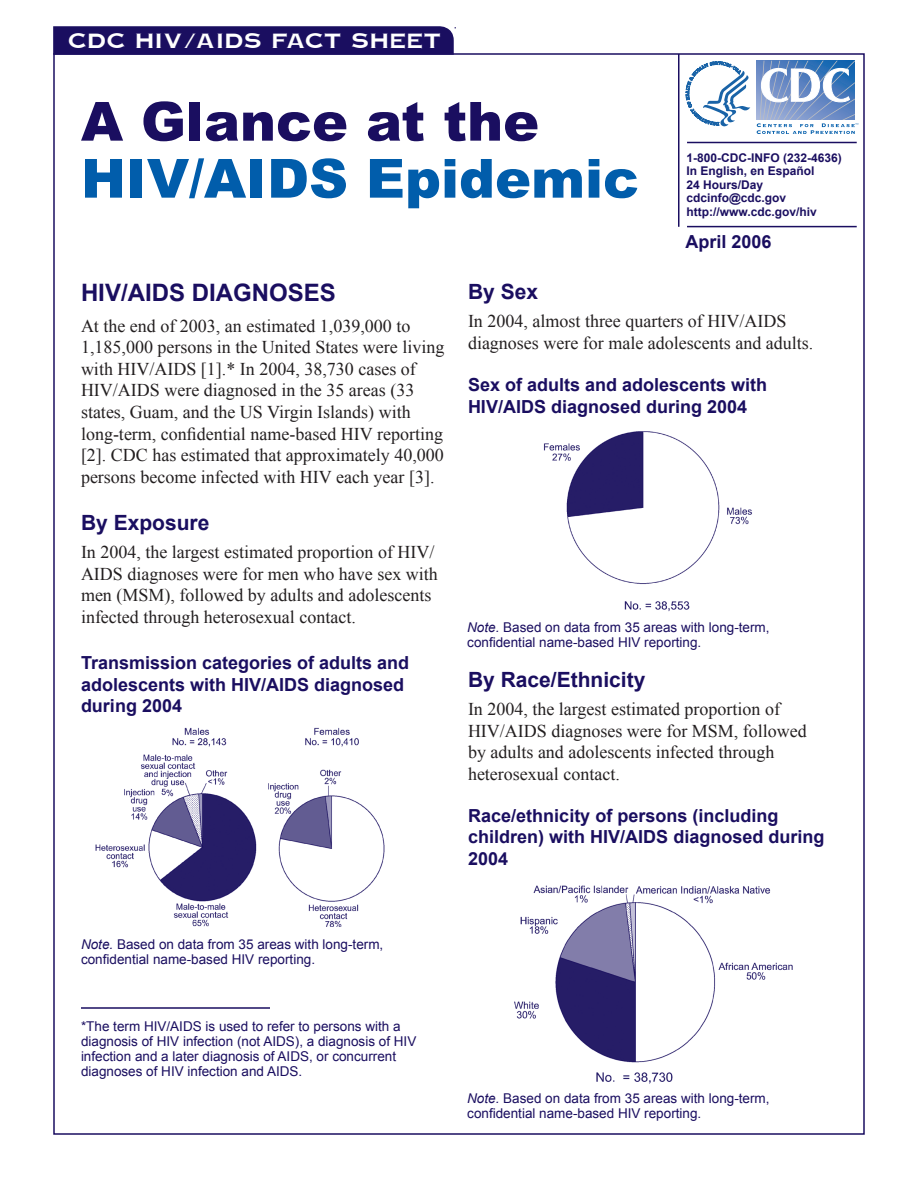
<style>
.page{position:relative;width:918px;height:1188px;background:#fff}
.page>*{position:absolute;margin:0;border:0;box-sizing:border-box;transform-origin:0 0}
.t1{font:900 54px "Arial";color:#015dab}
.t2{font:900 54px "Arial";color:#1a0e60}
.t3{font:700 24px "Arial";color:#1a0e60}
.t4{font:700 21px "Arial";color:#1a0e60}
.t5{font:18px/21.6px "Times New Roman";color:#231f20}
.t6{font:700 18px/21.6px "Arial";color:#1a0e60}
.t7{font:700 18px "Copper Pot";letter-spacing:.1em;color:#fff}
.t8{font:13.5px/15px "Arial";color:#1a0e60}
.t9{font:700 12px/13.5px "Arial";color:#1a0e60}
.s1{font-style:italic}
</style>
<div class="page">
<svg style="left:53px;top:26px;width:403px;height:30px;background:#251a68"></svg>
<svg style="left:757px;top:61px;width:101px;height:73px"></svg>
<hr style="left:678px;top:54px;width:2px;height:173px;background:#1a0e60">
<hr style="left:687px;top:142px;width:170px;height:1px;background:#1a0e60">
<svg style="left:686px;top:62px;width:64px;height:65px"></svg>
<hr style="left:687px;top:226px;width:170px;height:1px;background:#1a0e60">
<hr style="left:81px;top:1007px;width:189px;height:2px;background:#1a0e60">
<img style="left:95px;top:727px;width:290px;height:200px">
<img style="left:543px;top:431px;width:209px;height:181px">
<img style="left:514px;top:885px;width:279px;height:199px">
<p class="t7" style="left:69px;top:27px;width:373px">CDC HIV/AIDS FACT SHEET</p>
<p class="t2" style="left:81px;top:82px;width:460px">A Glance at the</p>
<p class="t1" style="left:81px;top:139px;width:560px">HIV/AIDS Epidemic</p>
<p class="t9" style="left:687px;top:151px;width:157px">1-800-CDC-INFO (232-4636)<br>In English, en Español</p>
<p class="t9" style="left:687px;top:178px;width:78px">24 Hours/Day</p>
<p class="t9" style="left:687px;top:192px;width:101px">cdcinfo@cdc.gov</p>
<p class="t9" style="left:687px;top:205px;width:132px">http://www.cdc.gov/hiv</p>
<p class="t6" style="left:686px;top:231px;width:88px">April 2006</p>
<p class="t3" style="left:81px;top:277px;width:256px">HIV/AIDS DIAGNOSES</p>
<p class="t5" style="left:81px;top:314px;width:365px">At the end of 2003, an estimated 1,039,000 to 1,185,000 persons in the United States were living with HIV/AIDS [1].* In 2004, 38,730 cases of HIV/AIDS were diagnosed in the 35 areas (33 states, Guam, and the US Virgin Islands) with long-term, confidential name-based HIV reporting [2]. CDC has estimated that approximately 40,000 persons become infected with HIV each year [3].</p>
<p class="t4" style="left:81px;top:508px;width:130px">By Exposure</p>
<p class="t5" style="left:81px;top:541px;width:358px">In 2004, the largest estimated proportion of HIV/ AIDS diagnoses were for men who have sex with men (MSM), followed by adults and adolescents infected through heterosexual contact.</p>
<p class="t6" style="left:81px;top:652px;width:330px">Transmission categories of adults and adolescents with HIV/AIDS diagnosed during 2004</p>
<p class="t4" style="left:468px;top:278px;width:72px">By Sex</p>
<p class="t5" style="left:468px;top:310px;width:347px">In 2004, almost three quarters of HIV/AIDS diagnoses were for male adolescents and adults.</p>
<p class="t6" style="left:468px;top:375px;width:301px">Sex of adults and adolescents with<br>HIV/AIDS diagnosed during 2004</p>
<p class="t8" style="left:467px;top:619px;width:304px"><span class="s1">Note.</span> Based on data from 35 areas with long-term, confidential name-based HIV reporting.</p>
<p class="t4" style="left:468px;top:665px;width:179px">By Race/Ethnicity</p>
<p class="t5" style="left:468px;top:698px;width:340px">In 2004, the largest estimated proportion of HIV/AIDS diagnoses were for MSM, followed by adults and adolescents infected through heterosexual contact.</p>
<p class="t6" style="left:468px;top:805px;width:358px">Race/ethnicity of persons (including children) with HIV/AIDS diagnosed during<br>2004</p>
<p class="t8" style="left:81px;top:937px;width:304px"><span class="s1">Note.</span> Based on data from 35 areas with long-term, confidential name-based HIV reporting.</p>
<p class="t8" style="left:81px;top:1019px;width:337px">*The term HIV/AIDS is used to refer to persons with a diagnosis of HIV infection (not AIDS), a diagnosis of HIV infection and a later diagnosis of AIDS, or concurrent diagnoses of HIV infection and AIDS.</p>
<p class="t8" style="left:467px;top:1090px;width:304px"><span class="s1">Note.</span> Based on data from 35 areas with long-term, confidential name-based HIV reporting.</p>
</div>
